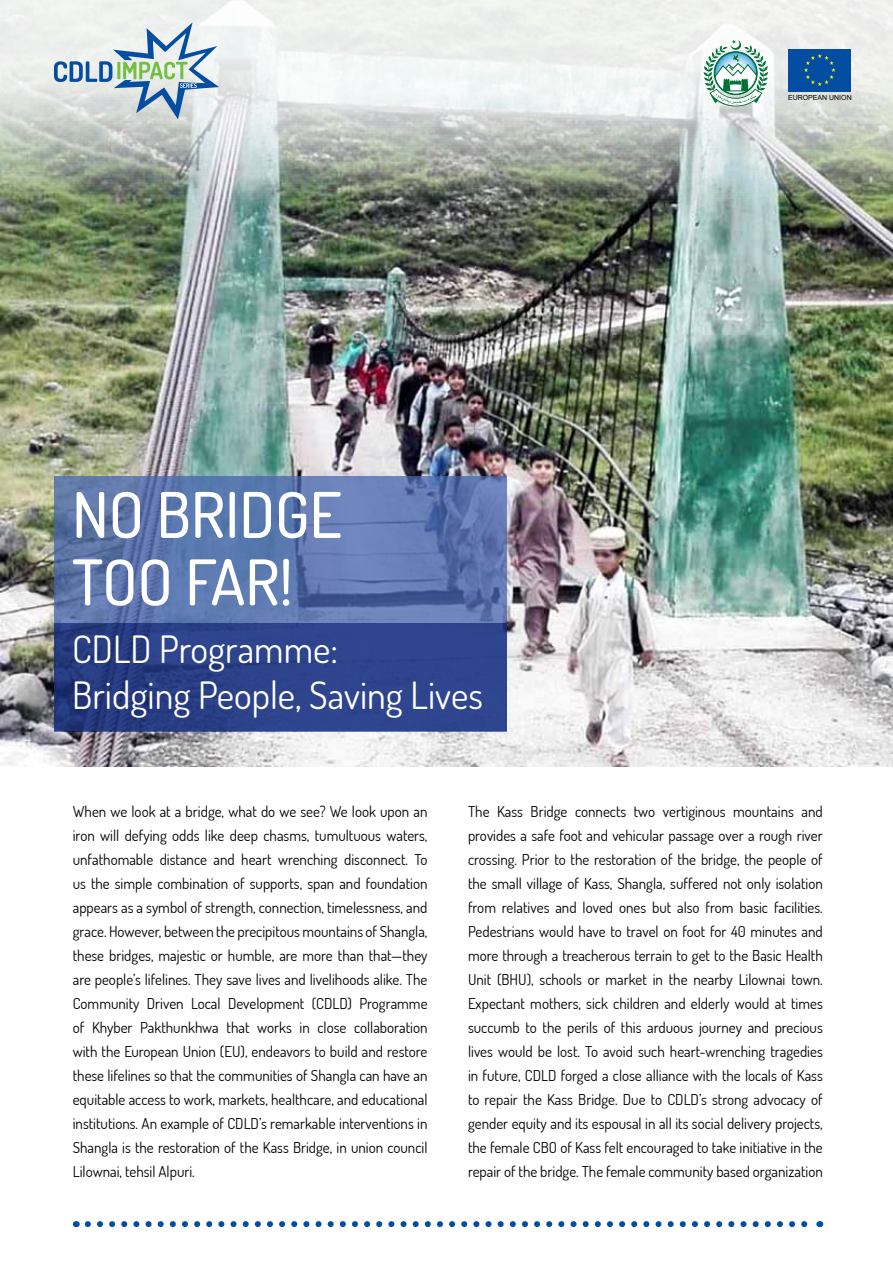
<style>
.page{position:relative;width:893px;height:1263px;background:#fff}
.page>*{position:absolute;margin:0;border:0;box-sizing:border-box;transform-origin:0 0}
.t1{font:500 63px/67.5px "Dosis";color:#fff}
.t2{font:37.8px/45.3px "Dosis";color:#fff}
.t3{font:15px/24px "Dosis";color:#000;text-align:justify}
.t4{font:7.05px "Arial";color:#000}
</style>
<div class="page">
<img style="left:0;top:0;width:893px;height:766px">
<div style="left:788px;top:49px;width:63px;height:42px;background:#034ea2"></div>
<svg style="left:804px;top:54px;width:31px;height:32px"></svg>
<svg style="left:703px;top:40px;width:65px;height:66px"></svg>
<svg style="left:54px;top:22px;width:165px;height:97px"></svg>
<svg style="left:88px;top:1221px;width:720px;height:6px"></svg>
<svg style="left:54px;top:476px;width:453px;height:147px;background:#5e77ae"></svg>
<svg style="left:54px;top:623px;width:453px;height:108px;background:#2b4088"></svg>
<h1 class="t1" style="left:72px;top:480px;width:271px">NO BRIDGE<br>TOO FAR!</h1>
<h2 class="t2" style="left:72px;top:626px;width:412px">CDLD Programme:<br>Bridging People, Saving Lives</h2>
<p class="t4" style="left:788px;top:93px;width:65px">EUROPEAN UNION</p>
<p class="t3" style="left:73px;top:799px;width:356px">When we look at a bridge, what do we see? We look upon an iron will defying odds like deep chasms, tumultuous waters, unfathomable distance and heart wrenching disconnect. To us the simple combination of supports, span and foundation appears as a symbol of strength, connection, timelessness, and grace. However, between the precipitous mountains of Shangla, these bridges, majestic or humble, are more than that—they are people’s lifelines. They save lives and livelihoods alike. The Community Driven Local Development (CDLD) Programme of Khyber Pakthunkhwa that works in close collaboration with the European Union (EU), endeavors to build and restore these lifelines so that the communities of Shangla can have an equitable access to work, markets, healthcare, and educational institutions. An example of CDLD’s remarkable interventions in Shangla is the restoration of the Kass Bridge, in union council Lilownai, tehsil Alpuri.</p>
<p class="t3" style="left:468px;top:799px;width:356px">The Kass Bridge connects two vertiginous mountains and provides a safe foot and vehicular passage over a rough river crossing. Prior to the restoration of the bridge, the people of the small village of Kass, Shangla, suffered not only isolation from relatives and loved ones but also from basic facilities.<br>Pedestrians would have to travel on foot for 40 minutes and more through a treacherous terrain to get to the Basic Health Unit (BHU), schools or market in the nearby Lilownai town.<br>Expectant mothers, sick children and elderly would at times succumb to the perils of this arduous journey and precious lives would be lost. To avoid such heart-wrenching tragedies in future, CDLD forged a close alliance with the locals of Kass to repair the Kass Bridge. Due to CDLD’s strong advocacy of gender equity and its espousal in all its social delivery projects, the female CBO of Kass felt encouraged to take initiative in the repair of the bridge. The female community based organization</p>
</div>
